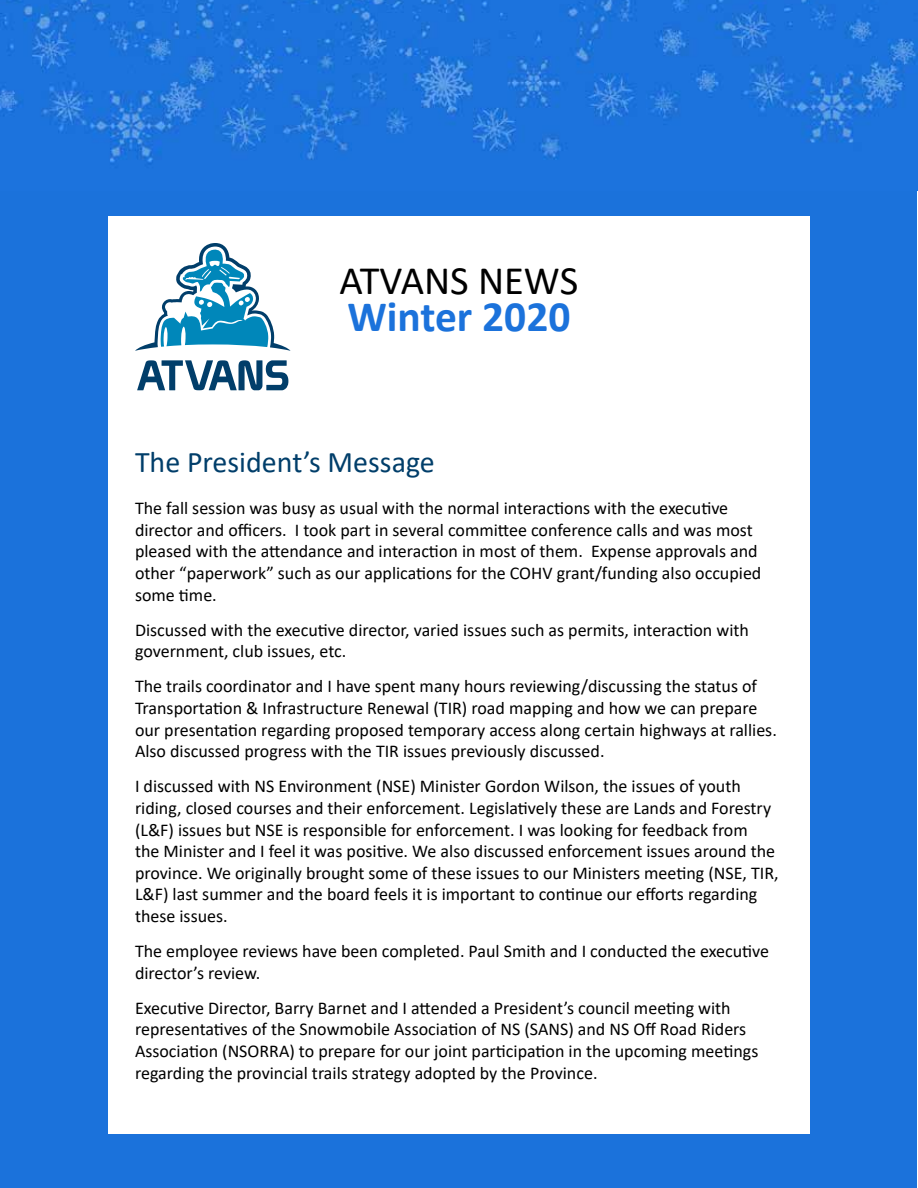
<style>
.page{position:relative;width:918px;height:1188px;background:#fff}
.page>*{position:absolute;margin:0;border:0;box-sizing:border-box;transform-origin:0 0}
.t1{font:700 43.5px "Calibri";color:#1b72db}
.t2{font:40.5px "Calibri";color:#000}
.t3{font:30px "Calibri";color:#013e6a}
.t4{font:18px/21.6px "Calibri";color:#000}
</style>
<div class="page">
<div style="left:0;top:191px;width:917px;height:997px;background:#1b72db"></div>
<img style="left:0;top:0;width:917px;height:191px">
<div style="left:108px;top:216px;width:702px;height:918px;background:#fff"></div>
<svg style="left:135px;top:243px;width:156px;height:108px"></svg>
<svg style="left:137px;top:360px;width:151px;height:30px"></svg>
<h2 class="t2" style="left:340px;top:252px;width:240px">ATVANS NEWS</h2>
<h1 class="t1" style="left:348px;top:286px;width:224px">Winter 2020</h1>
<h3 class="t3" style="left:135px;top:442px;width:301px">The President’s Message</h3>
<p class="t4" style="left:135px;top:497px;width:628px">The fall session was busy as usual with the normal interactions with the executive director and officers. I took part in several committee conference calls and was most pleased with the attendance and interaction in most of them. Expense approvals and other “paperwork” such as our applications for the COHV grant/funding also occupied some time.</p>
<p class="t4" style="left:135px;top:619px;width:615px">Discussed with the executive director, varied issues such as permits, interaction with government, club issues, etc.</p>
<p class="t4" style="left:135px;top:675px;width:643px">The trails coordinator and I have spent many hours reviewing/discussing the status of Transportation &amp; Infrastructure Renewal (TIR) road mapping and how we can prepare our presentation regarding proposed temporary access along certain highways at rallies.<br>Also discussed progress with the TIR issues previously discussed.</p>
<p class="t4" style="left:135px;top:775px;width:645px">I discussed with NS Environment (NSE) Minister Gordon Wilson, the issues of youth riding, closed courses and their enforcement. Legislatively these are Lands and Forestry (L&amp;F) issues but NSE is responsible for enforcement. I was looking for feedback from<br>the Minister and I feel it was positive. We also discussed enforcement issues around the province. We originally brought some of these issues to our Ministers meeting (NSE, TIR, L&amp;F) last summer and the board feels it is important to continue our efforts regarding these issues.</p>
<p class="t4" style="left:135px;top:940px;width:636px">The employee reviews have been completed. Paul Smith and I conducted the executive director’s review.</p>
<p class="t4" style="left:135px;top:997px;width:625px">Executive Director, Barry Barnet and I attended a President’s council meeting with representatives of the Snowmobile Association of NS (SANS) and NS Off Road Riders Association (NSORRA) to prepare for our joint participation in the upcoming meetings regarding the provincial trails strategy adopted by the Province.</p>
</div>
